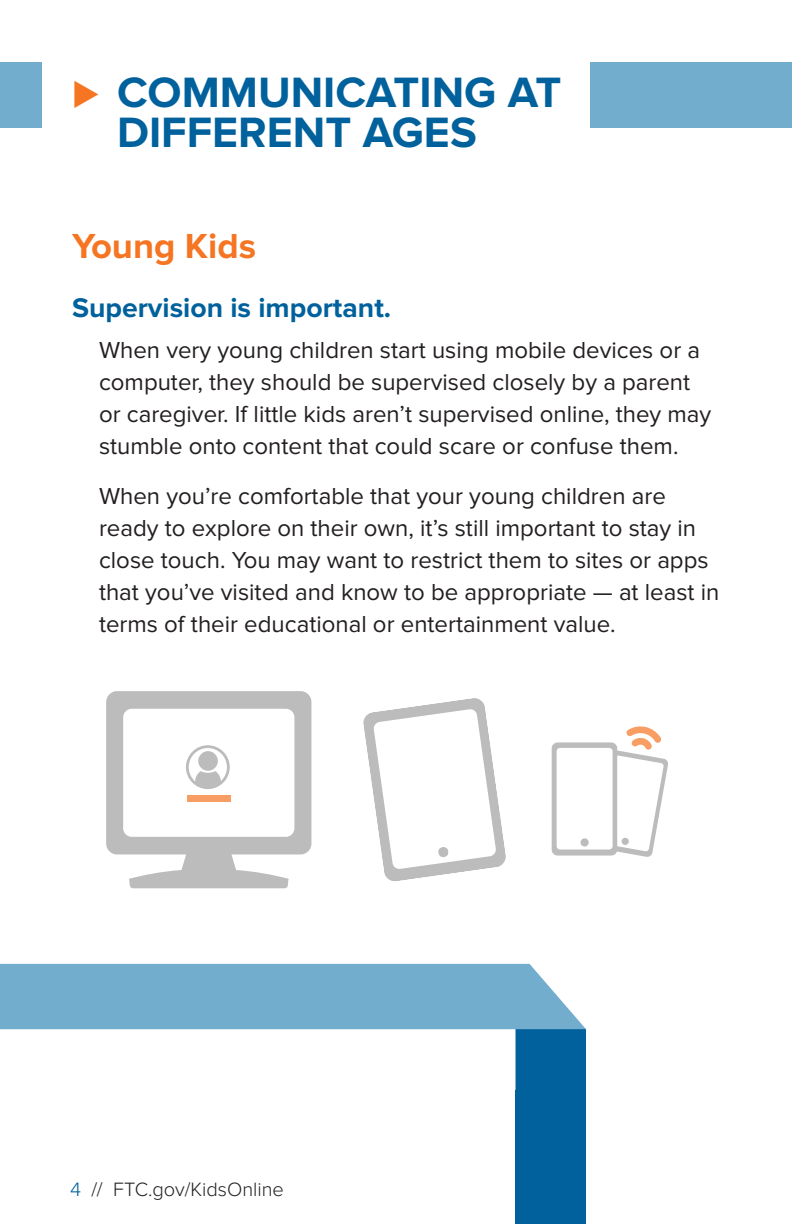
<style>
.page{position:relative;width:792px;height:1224px;background:#fff}
.page>*{position:absolute;margin:0;border:0;box-sizing:border-box;transform-origin:0 0}
.t1{font:700 44px/40px "Proxima Nova";color:#00619c}
.t2{font:700 36px "Proxima Nova";color:#f57523}
.t3{font:700 28px "Proxima Nova";color:#00619c}
.Main_Body{font:24px/32px "Proxima Nova";color:#231f20}
.t4{font:300 20px "Proxima Nova";color:#231f20}
.s1{font-weight:400;color:#f57523}
.s2{color:#00619c}
</style>
<div class="page">
<div style="left:590px;top:62px;width:202px;height:65px;background:#73adcd"></div>
<div style="left:0;top:62px;width:41px;height:65px;background:#73adcd"></div>
<svg style="left:106px;top:691px;width:205px;height:197px"></svg>
<div style="left:187px;top:795px;width:43px;height:7px;background:#f89e65"></div>
<svg style="left:186px;top:745px;width:44px;height:44px"></svg>
<svg style="left:552px;top:726px;width:116px;height:131px"></svg>
<div style="left:622px;top:838px;width:7px;height:7px;background:#bdbcbc;border-radius:50%"></div>
<svg style="left:363px;top:698px;width:143px;height:183px"></svg>
<div style="left:516px;top:1091px;width:70px;height:133px;background:#00619c"></div>
<svg style="left:0;top:964px;width:586px;height:131px"></svg>
<p class="t1" style="left:117px;top:73px;width:446px;text-indent:-45px"><span class="s1">⊲</span> COMMUNICATING AT<br>DIFFERENT AGES</p>
<h1 class="t2" style="left:72px;top:225px;width:186px">Young Kids</h1>
<h2 class="t3" style="left:72px;top:291px;width:321px">Supervision is important.</h2>
<p class="Main_Body" style="left:99px;top:334px;width:614px">When very young children start using mobile devices or a computer, they should be supervised closely by a parent or caregiver. If little kids aren’t supervised online, they may stumble onto content that could scare or confuse them.</p>
<p class="Main_Body" style="left:99px;top:480px;width:622px">When you’re comfortable that your young children are ready to explore on their own, it’s still important to stay in close touch. You may want to restrict them to sites or apps that you’ve visited and know to be appropriate — at least in terms of their educational or entertainment value.</p>
<p class="t4" style="left:70px;top:1178px;width:215px"><span class="s2">4</span> // FTC.gov/KidsOnline</p>
</div>
